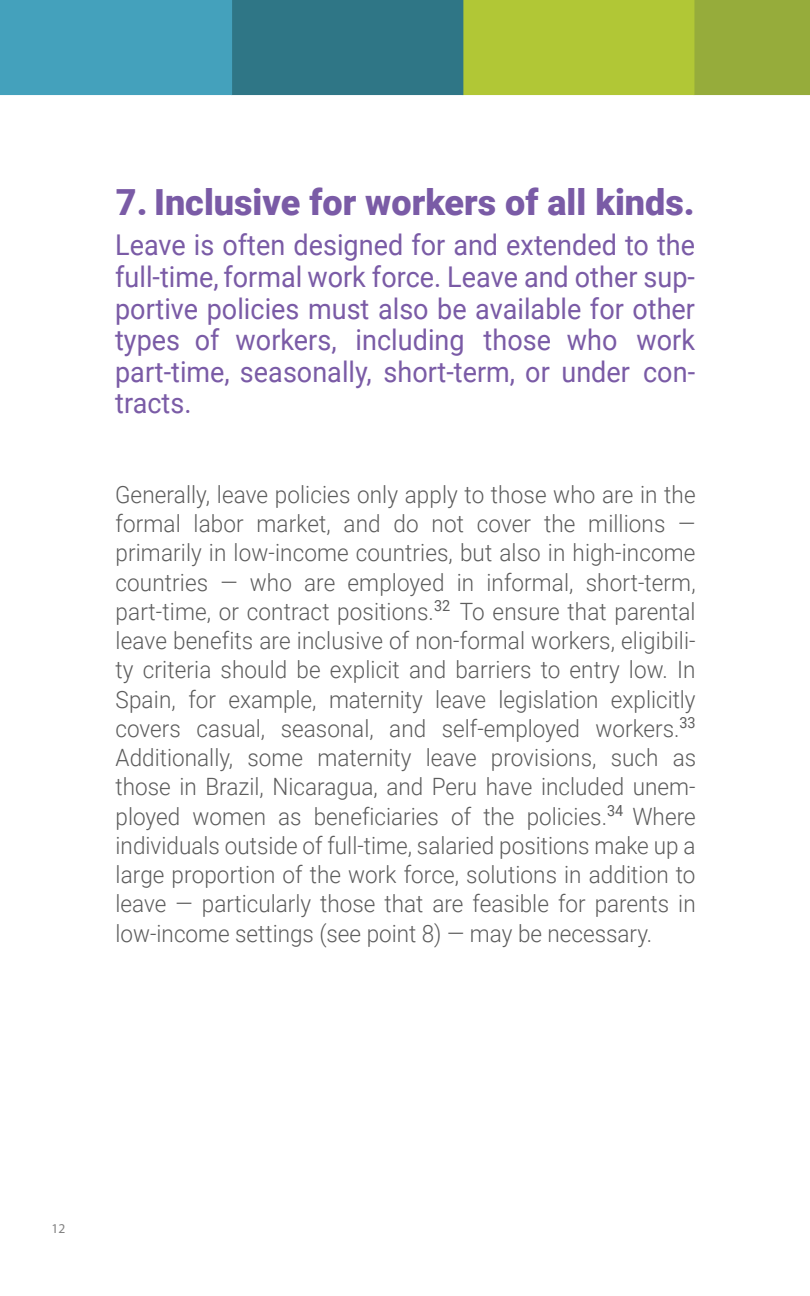
<style>
.page{position:relative;width:810px;height:1296px;background:#fff}
.page>*{position:absolute;margin:0;border:0;box-sizing:border-box;transform-origin:0 0}
.t1{font:900 36px "Roboto";color:#7a5ba6}
.t2{font:28.57px/31.5px "Roboto";color:#7a5ba6;text-align:justify;scale:.94 1}
.t3{font:300 23.85px/29.2px "Roboto";color:#5d5d5d;text-align:justify;scale:.94 1}
.t4{font:13.5px "Myriad Pro";color:#818181}
</style>
<div class="page">
<svg style="left:0;top:0;width:810px;height:95px"></svg>
<h1 class="t1" style="left:116px;top:182px;width:580px">7. Inclusive for workers of all kinds.</h1>
<p class="t2" style="left:115px;top:230px;width:619px">Leave is often designed for and extended to the full-time, formal work force. Leave and other sup&shy;portive policies must also be available for other types of workers, including those who work part-time, seasonally, short-term, or under con&shy;tracts.</p>
<p class="t3" style="left:115px;top:480px;width:620px">Generally, leave policies only apply to those who are in the formal labor market, and do not cover the millions — primarily in low-income countries, but also in high-income countries — who are employed in informal, short-term, part-time, or contract positions.<sup>32</sup> To ensure that parental leave benefits are inclusive of non-formal workers, eligibili&shy;ty criteria should be explicit and barriers to entry low. In Spain, for example, maternity leave legislation explicitly covers casual, seasonal, and self-employed workers.<sup>33<br></sup>Additionally, some maternity leave provisions, such as those in Brazil, Nicaragua, and Peru have included unem&shy;ployed women as beneficiaries of the policies.<sup>34</sup> Where individuals outside of full-time, salaried positions make up a large proportion of the work force, solutions in addition to leave — particularly those that are feasible for parents in low-income settings (see point 8) — may be necessary.</p>
<p class="t4" style="left:52px;top:1221px;width:15px">12</p>
</div>
